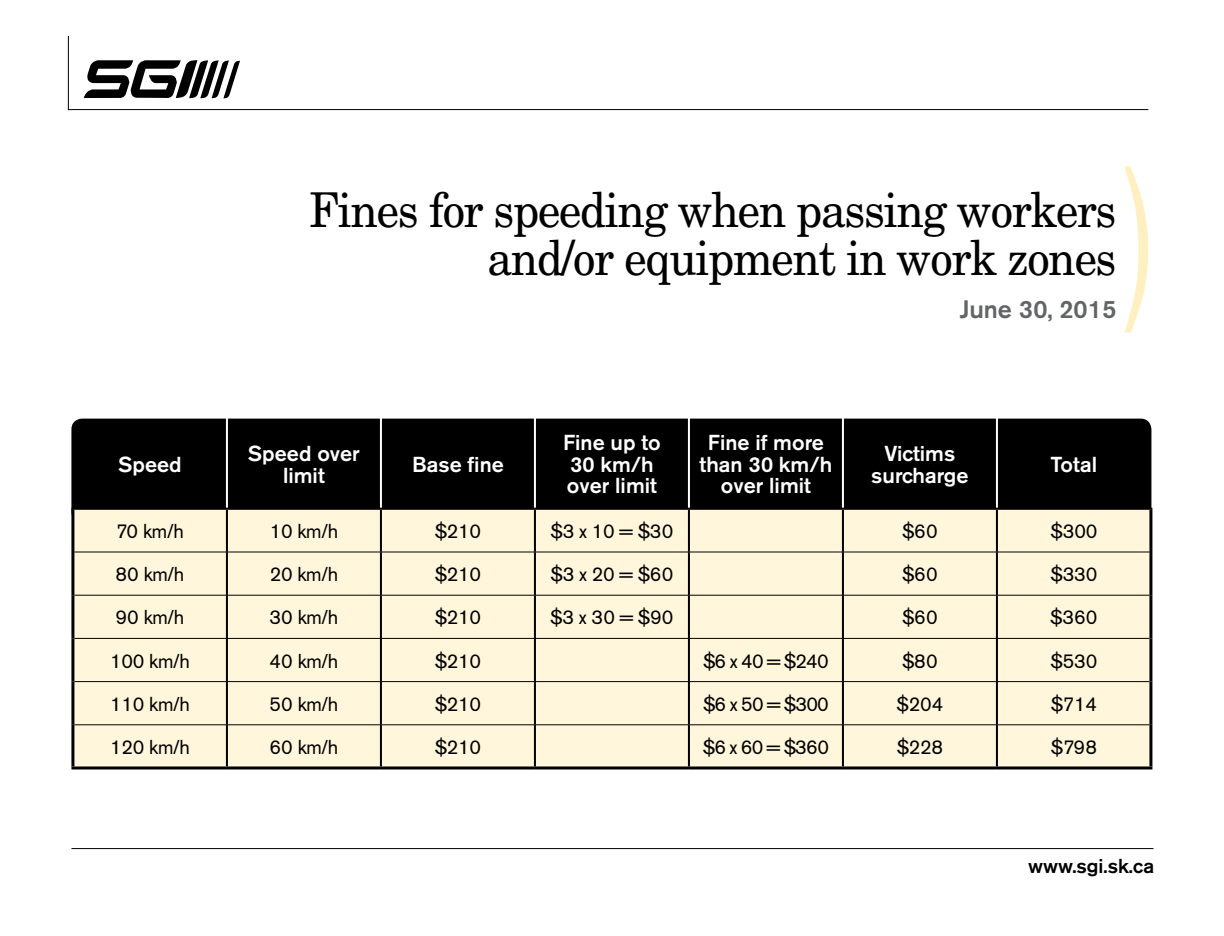
<style>
.page{position:relative;width:1224px;height:936px;background:#fff}
.page>*{position:absolute;margin:0;border:0;box-sizing:border-box;transform-origin:0 0}
.t1{font:48px/48px "New Century Schlbk";letter-spacing:-.025em;color:#000;text-align:right;scale:.93 1}
.t2{font:500 25px "Akzidenz Grotesk BE";color:#636466}
.t3{font:500 21.6px/21.6px "Akzidenz Grotesk BE";color:#fff;text-align:center}
.t4{font:20px "Akzidenz Grotesk BE";letter-spacing:-.015em;color:#000}
.t5{font:500 20px "Akzidenz Grotesk BE";color:#000}
</style>
<div class="page">
<div style="left:71px;top:419px;width:1080px;height:104px;background:#000;border-radius:11px"></div>
<div style="left:74px;top:510px;width:1075px;height:257px;background:#fff6db"></div>
<hr style="left:226px;top:510px;width:2px;height:42px;background:#000">
<hr style="left:380px;top:510px;width:2px;height:42px;background:#000">
<hr style="left:534px;top:510px;width:2px;height:42px;background:#000">
<hr style="left:688px;top:510px;width:2px;height:42px;background:#000">
<hr style="left:842px;top:510px;width:2px;height:42px;background:#000">
<hr style="left:996px;top:510px;width:2px;height:42px;background:#000">
<hr style="left:226px;top:552px;width:2px;height:43px;background:#000">
<hr style="left:380px;top:552px;width:2px;height:43px;background:#000">
<hr style="left:534px;top:552px;width:2px;height:43px;background:#000">
<hr style="left:688px;top:552px;width:2px;height:43px;background:#000">
<hr style="left:842px;top:552px;width:2px;height:43px;background:#000">
<hr style="left:996px;top:552px;width:2px;height:43px;background:#000">
<hr style="left:226px;top:595px;width:2px;height:43px;background:#000">
<hr style="left:380px;top:595px;width:2px;height:43px;background:#000">
<hr style="left:534px;top:595px;width:2px;height:43px;background:#000">
<hr style="left:688px;top:595px;width:2px;height:43px;background:#000">
<hr style="left:842px;top:595px;width:2px;height:43px;background:#000">
<hr style="left:996px;top:595px;width:2px;height:43px;background:#000">
<hr style="left:226px;top:639px;width:2px;height:42px;background:#000">
<hr style="left:380px;top:639px;width:2px;height:42px;background:#000">
<hr style="left:534px;top:639px;width:2px;height:42px;background:#000">
<hr style="left:688px;top:639px;width:2px;height:42px;background:#000">
<hr style="left:842px;top:639px;width:2px;height:42px;background:#000">
<hr style="left:996px;top:639px;width:2px;height:42px;background:#000">
<hr style="left:226px;top:682px;width:2px;height:43px;background:#000">
<hr style="left:380px;top:682px;width:2px;height:43px;background:#000">
<hr style="left:534px;top:682px;width:2px;height:43px;background:#000">
<hr style="left:688px;top:682px;width:2px;height:43px;background:#000">
<hr style="left:842px;top:682px;width:2px;height:43px;background:#000">
<hr style="left:996px;top:682px;width:2px;height:43px;background:#000">
<hr style="left:226px;top:725px;width:2px;height:42px;background:#000">
<hr style="left:380px;top:725px;width:2px;height:42px;background:#000">
<hr style="left:534px;top:725px;width:2px;height:42px;background:#000">
<hr style="left:688px;top:725px;width:2px;height:42px;background:#000">
<hr style="left:842px;top:725px;width:2px;height:42px;background:#000">
<hr style="left:996px;top:725px;width:2px;height:42px;background:#000">
<hr style="left:226px;top:418px;width:2px;height:90px;background:#fff">
<hr style="left:380px;top:418px;width:2px;height:90px;background:#fff">
<hr style="left:534px;top:418px;width:2px;height:90px;background:#fff">
<hr style="left:688px;top:418px;width:2px;height:90px;background:#fff">
<hr style="left:842px;top:418px;width:2px;height:90px;background:#fff">
<hr style="left:996px;top:418px;width:2px;height:90px;background:#fff">
<hr style="left:74px;top:552px;width:153px;height:1px;background:#000">
<hr style="left:227px;top:552px;width:154px;height:1px;background:#000">
<hr style="left:381px;top:552px;width:154px;height:1px;background:#000">
<hr style="left:535px;top:552px;width:154px;height:1px;background:#000">
<hr style="left:689px;top:552px;width:154px;height:1px;background:#000">
<hr style="left:843px;top:552px;width:154px;height:1px;background:#000">
<hr style="left:997px;top:552px;width:152px;height:1px;background:#000">
<hr style="left:74px;top:595px;width:153px;height:1px;background:#000">
<hr style="left:227px;top:595px;width:154px;height:1px;background:#000">
<hr style="left:381px;top:595px;width:154px;height:1px;background:#000">
<hr style="left:535px;top:595px;width:154px;height:1px;background:#000">
<hr style="left:689px;top:595px;width:154px;height:1px;background:#000">
<hr style="left:843px;top:595px;width:154px;height:1px;background:#000">
<hr style="left:997px;top:595px;width:152px;height:1px;background:#000">
<hr style="left:74px;top:638px;width:153px;height:1px;background:#000">
<hr style="left:227px;top:638px;width:154px;height:1px;background:#000">
<hr style="left:381px;top:638px;width:154px;height:1px;background:#000">
<hr style="left:535px;top:638px;width:154px;height:1px;background:#000">
<hr style="left:689px;top:638px;width:154px;height:1px;background:#000">
<hr style="left:843px;top:638px;width:154px;height:1px;background:#000">
<hr style="left:997px;top:638px;width:152px;height:1px;background:#000">
<hr style="left:74px;top:681px;width:153px;height:1px;background:#000">
<hr style="left:227px;top:681px;width:154px;height:1px;background:#000">
<hr style="left:381px;top:681px;width:154px;height:1px;background:#000">
<hr style="left:535px;top:681px;width:154px;height:1px;background:#000">
<hr style="left:689px;top:681px;width:154px;height:1px;background:#000">
<hr style="left:843px;top:681px;width:154px;height:1px;background:#000">
<hr style="left:997px;top:681px;width:152px;height:1px;background:#000">
<hr style="left:74px;top:724px;width:153px;height:1px;background:#000">
<hr style="left:227px;top:724px;width:154px;height:1px;background:#000">
<hr style="left:381px;top:724px;width:154px;height:1px;background:#000">
<hr style="left:535px;top:724px;width:154px;height:1px;background:#000">
<hr style="left:689px;top:724px;width:154px;height:1px;background:#000">
<hr style="left:843px;top:724px;width:154px;height:1px;background:#000">
<hr style="left:997px;top:724px;width:152px;height:1px;background:#000">
<hr style="left:997px;top:508px;width:155px;height:2px;background:#000">
<hr style="left:71px;top:510px;width:3px;height:42px;background:#000">
<hr style="left:1149px;top:510px;width:3px;height:42px;background:#000">
<hr style="left:71px;top:552px;width:3px;height:43px;background:#000">
<hr style="left:1149px;top:552px;width:3px;height:43px;background:#000">
<hr style="left:71px;top:595px;width:3px;height:43px;background:#000">
<hr style="left:1149px;top:595px;width:3px;height:43px;background:#000">
<hr style="left:71px;top:638px;width:3px;height:44px;background:#000">
<hr style="left:1149px;top:638px;width:3px;height:44px;background:#000">
<hr style="left:71px;top:682px;width:3px;height:43px;background:#000">
<hr style="left:1149px;top:682px;width:3px;height:43px;background:#000">
<hr style="left:71px;top:725px;width:3px;height:42px;background:#000">
<hr style="left:1149px;top:725px;width:3px;height:42px;background:#000">
<hr style="left:71px;top:767px;width:156px;height:3px;background:#000">
<hr style="left:227px;top:767px;width:154px;height:3px;background:#000">
<hr style="left:381px;top:767px;width:154px;height:3px;background:#000">
<hr style="left:535px;top:767px;width:154px;height:3px;background:#000">
<hr style="left:689px;top:767px;width:154px;height:3px;background:#000">
<hr style="left:843px;top:767px;width:154px;height:3px;background:#000">
<hr style="left:997px;top:767px;width:155px;height:3px;background:#000">
<svg style="left:68px;top:36px;width:1081px;height:74px"></svg>
<svg style="left:84px;top:60px;width:156px;height:38px"></svg>
<svg style="left:1124px;top:167px;width:24px;height:166px"></svg>
<hr style="left:71px;top:848px;width:1082px;height:1px;background:#000">
<h1 class="t1" style="left:310px;top:186px;width:869px">Fines for speeding when passing workers and/or equipment in work zones</h1>
<p class="t2" style="left:959px;top:294px;width:159px">June 30, 2015</p>
<p class="t3" style="left:118px;top:453px;width:65px">Speed</p>
<p class="t3" style="left:248px;top:443px;width:113px">Speed over limit</p>
<p class="t3" style="left:412px;top:453px;width:93px">Base fine</p>
<p class="t3" style="left:563px;top:432px;width:99px;text-align:left">Fine up to<br>30 km/h over limit</p>
<p class="t3" style="left:700px;top:432px;width:134px">Fine if more than 30 km/h over limit</p>
<p class="t3" style="left:871px;top:443px;width:99px">Victims surcharge</p>
<p class="t3" style="left:1051px;top:453px;width:48px">Total</p>
<p class="t4" style="left:116px;top:519px;width:69px">70 km/h</p>
<p class="t4" style="left:270px;top:519px;width:70px">10 km/h</p>
<p class="t4" style="left:435px;top:519px;width:48px">$210</p>
<p class="t4" style="left:551px;top:519px;width:124px">$3 x 10 = $30</p>
<p class="t4" style="left:902px;top:519px;width:37px">$60</p>
<p class="t4" style="left:1050px;top:519px;width:48px">$300</p>
<p class="t4" style="left:116px;top:562px;width:70px">80 km/h</p>
<p class="t4" style="left:270px;top:562px;width:70px">20 km/h</p>
<p class="t4" style="left:435px;top:562px;width:48px">$210</p>
<p class="t4" style="left:551px;top:562px;width:124px">$3 x 20 = $60</p>
<p class="t4" style="left:902px;top:562px;width:37px">$60</p>
<p class="t4" style="left:1050px;top:562px;width:48px">$330</p>
<p class="t4" style="left:116px;top:605px;width:70px">90 km/h</p>
<p class="t4" style="left:270px;top:605px;width:70px">30 km/h</p>
<p class="t4" style="left:435px;top:605px;width:48px">$210</p>
<p class="t4" style="left:550px;top:605px;width:125px">$3 x 30 = $90</p>
<p class="t4" style="left:902px;top:605px;width:37px">$60</p>
<p class="t4" style="left:1050px;top:605px;width:49px">$360</p>
<p class="t4" style="left:110px;top:649px;width:81px">100 km/h</p>
<p class="t4" style="left:270px;top:649px;width:70px">40 km/h</p>
<p class="t4" style="left:435px;top:649px;width:48px">$210</p>
<p class="t4" style="left:703px;top:649px;width:127px">$6 x 40 = $240</p>
<p class="t4" style="left:902px;top:649px;width:37px">$80</p>
<p class="t4" style="left:1050px;top:649px;width:48px">$530</p>
<p class="t4" style="left:110px;top:692px;width:81px">110 km/h</p>
<p class="t4" style="left:270px;top:692px;width:70px">50 km/h</p>
<p class="t4" style="left:435px;top:692px;width:48px">$210</p>
<p class="t4" style="left:703px;top:692px;width:127px">$6 x 50 = $300</p>
<p class="t4" style="left:896px;top:692px;width:48px">$204</p>
<p class="t4" style="left:1051px;top:692px;width:48px">$714</p>
<p class="t4" style="left:110px;top:735px;width:81px">120 km/h</p>
<p class="t4" style="left:270px;top:735px;width:70px">60 km/h</p>
<p class="t4" style="left:435px;top:735px;width:48px">$210</p>
<p class="t4" style="left:703px;top:735px;width:128px">$6 x 60 = $360</p>
<p class="t4" style="left:897px;top:735px;width:48px">$228</p>
<p class="t4" style="left:1051px;top:735px;width:48px">$798</p>
<p class="t5" style="left:1028px;top:854px;width:128px">www.sgi.sk.ca</p>
</div>
